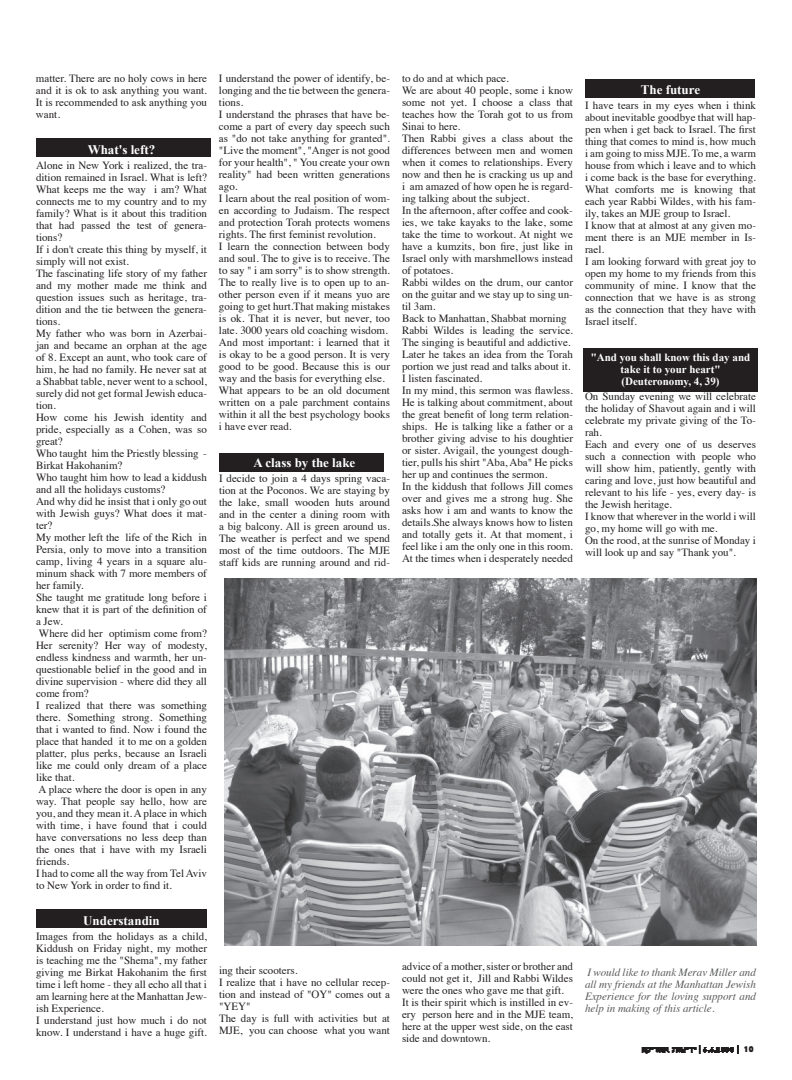
<style>
.page{position:relative;width:792px;height:1080px;background:#fff}
.page>*{position:absolute;margin:0;border:0;box-sizing:border-box;transform-origin:0 0}
.t1{font:700 13px "Times New Roman";color:#fff}
.t2{font:11px/12px "Times";color:#231f20}
.t3{font:italic 11px/12px "Times";color:#57585a;text-align:justify}
.t4{font:700 11px/12px "Times New Roman";color:#fff;text-align:center}
.t5{font:11px "Kikar Dizengof Square Black MF";color:#231f20}
</style>
<div class="page">
<div style="left:220px;top:453px;width:164px;height:19px;background:#231f20"></div>
<div style="left:36px;top:910px;width:170px;height:18px;background:#231f20"></div>
<div style="left:36px;top:138px;width:174px;height:19px;background:#231f20"></div>
<div style="left:585px;top:79px;width:170px;height:19px;background:#231f20"></div>
<div style="left:583px;top:348px;width:174px;height:44px;background:#231f20"></div>
<img style="left:641px;top:1045px;width:98px;height:9px">
<img style="left:225px;top:579px;width:531px;height:366px">
<p class="t2" style="left:36px;top:71px;width:173px;text-align:justify">matter. There are no holy cows in here and it is ok to ask anything you want.<br>It is recommended to ask anything you want.</p>
<p class="t1" style="left:88px;top:140px;width:69px">What's left?</p>
<p class="t2" style="left:36px;top:158px;width:173px">Alone in New York i realized, the tra&shy;dition remained in Israel. What is left?<br>What keeps me the way i am? What connects me to my country and to my family? What is it about this tradition that had passed the test of genera&shy;tions?<br>If i don't create this thing by myself, it simply will not exist.<br>The fascinating life story of my father and my mother made me think and question issues such as heritage, tra&shy;dition and the tie between the genera&shy;tions.<br>My father who was born in Azerbai&shy;jan and became an orphan at the age of 8. Except an aunt, who took care of him, he had no family. He never sat at a Shabbat table, never went to a school, surely did not get formal Jewish educa&shy;tion.<br>How come his Jewish identity and pride, especially as a Cohen, was so great?<br>Who taught him the Priestly blessing -<br>Birkat Hakohanim?<br>Who taught him how to lead a kiddush and all the holidays customs?<br>And why did he insist that i only go out with Jewish guys? What does it mat&shy;ter?<br>My mother left the life of the Rich in<br>Persia, only to move into a transition camp, living 4 years in a square alu&shy;minum shack with 7 more members of her family.<br>She taught me gratitude long before i knew that it is part of the definition of a Jew.<br>Where did her optimism come from?<br>Her serenity? Her way of modesty, endless kindness and warmth, her un&shy;questionable belief in the good and in divine supervision - where did they all come from?<br>I realized that there was something there. Something strong. Something that i wanted to find. Now i found the place that handed it to me on a golden platter, plus perks, because an Israeli like me could only dream of a place like that.<br>A place where the door is open in any way. That people say hello, how are you, and they mean it. A place in which with time, i have found that i could have conversations no less deep than the ones that i have with my Israeli friends.<br>I had to come all the way from Tel Aviv to New York in order to find it.</p>
<p class="t1" style="left:83px;top:911px;width:78px">Understandin</p>
<p class="t2" style="left:36px;top:929px;width:173px">Images from the holidays as a child, Kiddush on Friday night, my mother is teaching me the "Shema", my father giving me Birkat Hakohanim the first time i left home - they all echo all that i am learning here at the Manhattan Jew&shy;ish Experience.<br>I understand just how much i do not know. I understand i have a huge gift.</p>
<p class="t2" style="left:219px;top:71px;width:173px">I understand the power of identify, be&shy;longing and the tie between the genera&shy;tions.<br>I understand the phrases that have be&shy;come a part of every day speech such as "do not take anything for granted". "Live the moment", "Anger is not good for your health", " You create your own reality" had been written generations ago.<br>I learn about the real position of wom&shy;en according to Judaism. The respect and protection Torah protects womens rights. The first feminist revolution.<br>I learn the connection between body and soul. The to give is to receive. The to say " i am sorry" is to show strength.<br>The to really live is to open up to an&shy;other person even if it means yuo are going to get hurt.That making mistakes is ok. That it is never, but never, too late. 3000 years old coaching wisdom.<br>And most important: i learned that it is okay to be a good person. It is very good to be good. Because this is our way and the basis for everything else.<br>What appears to be an old document written on a pale parchment contains within it all the best psychology books i have ever read.</p>
<p class="t1" style="left:254px;top:453px;width:103px">A class by the lake</p>
<p class="t2" style="left:219px;top:471px;width:173px;text-align:justify">I decide to join a 4 days spring vaca&shy;tion at the Poconos. We are staying by the lake, small wooden huts around and in the center a dining room with a big balcony. All is green around us.<br>The weather is perfect and we spend most of the time outdoors. The MJE staff kids are running around and rid-</p>
<p class="t2" style="left:219px;top:963px;width:173px">ing their scooters.<br>I realize that i have no cellular recep&shy;tion and instead of "OY" comes out a "YEY"<br>The day is full with activities but at<br>MJE, you can choose what you want</p>
<p class="t2" style="left:402px;top:71px;width:173px">to do and at which pace.<br>We are about 40 people, some i know some not yet. I choose a class that teaches how the Torah got to us from Sinai to here.<br>Then Rabbi gives a class about the differences between men and women when it comes to relationships. Every now and then he is cracking us up and i am amazed of how open he is regard&shy;ing talking about the subject.<br>In the afternoon, after coffee and cook&shy;ies, we take kayaks to the lake, some take the time to workout. At night we have a kumzits, bon fire, just like in Israel only with marshmellows instead of potatoes.<br>Rabbi wildes on the drum, our cantor on the guitar and we stay up to sing un&shy;til 3am.<br>Back to Manhattan, Shabbat morning Rabbi Wildes is leading the service.<br>The singing is beautiful and addictive.<br>Later he takes an idea from the Torah portion we just read and talks about it.<br>I listen fascinated.<br>In my mind, this sermon was flawless.<br>He is talking about commitment, about the great benefit of long term relation&shy;ships. He is talking like a father or a brother giving advise to his doughtier or sister. Avigail, the youngest dough&shy;tier, pulls his shirt "Aba, Aba" He picks her up and continues the sermon.<br>In the kiddush that follows Jill comes over and gives me a strong hug. She asks how i am and wants to know the details.She always knows how to listen and totally gets it. At that moment, i feel like i am the only one in this room.<br>At the times when i desperately needed</p>
<p class="t1" style="left:641px;top:80px;width:61px">The future</p>
<p class="t2" style="left:585px;top:98px;width:173px">I have tears in my eyes when i think about inevitable goodbye that will hap&shy;pen when i get back to Israel. The first thing that comes to mind is, how much i am going to miss MJE. To me, a warm house from which i leave and to which i come back is the base for everything.<br>What comforts me is knowing that each year Rabbi Wildes, with his fam&shy;ily, takes an MJE group to Israel.<br>I know that at almost at any given mo&shy;ment there is an MJE member in Is&shy;rael.<br>I am looking forward with great joy to open my home to my friends from this community of mine. I know that the connection that we have is as strong as the connection that they have with<br>Israel itself.</p>
<p class="t4" style="left:591px;top:351px;width:161px">"And you shall know this day and take it to your heart" (Deuteronomy, 4, 39)</p>
<p class="t2" style="left:585px;top:389px;width:173px">On Sunday evening we will celebrate the holiday of Shavout again and i will celebrate my private giving of the To&shy;rah.<br>Each and every one of us deserves such a connection with people who will show him, patiently, gently with caring and love, just how beautiful and relevant to his life - yes, every day- is the Jewish heritage.<br>I know that wherever in the world i will go, my home will go with me.<br>On the rood, at the sunrise of Monday i will look up and say "Thank you".</p>
<p class="t2" style="left:402px;top:959px;width:173px">advice of a mother, sister or brother and could not get it, Jill and Rabbi Wildes were the ones who gave me that gift.<br>It is their spirit which is instilled in ev&shy;ery person here and in the MJE team, here at the upper west side, on the east side and downtown.</p>
<p class="t3" style="left:585px;top:965px;width:172px">I would like to thank Merav Miller and all my friends at the Manhattan Jewish Experience for the loving support and help in making of this article.</p>
<p class="t5" style="left:743px;top:1045px;width:12px">10</p>
</div>
